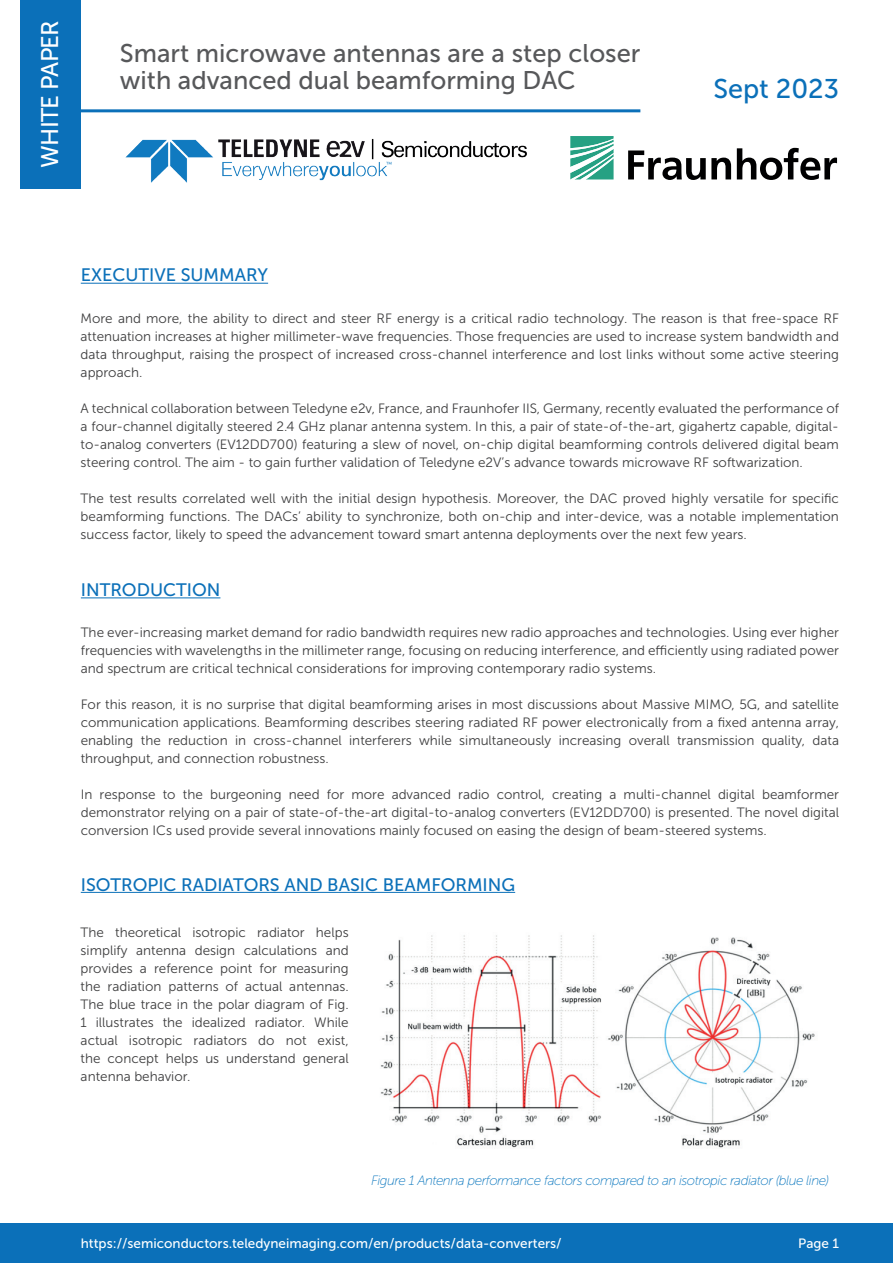
<style>
.page{position:relative;width:893px;height:1263px;background:#fff}
.page>*{position:absolute;margin:0;border:0;box-sizing:border-box;transform-origin:0 0}
.t1{font:27px "Museo Sans 500";color:#0b70b9}
.t2{font:25.5px/27px "Museo Sans 500";color:#57585a}
.t3{font:24px "Museo Sans 500";letter-spacing:-.03em;color:#fff}
.t4{font:18px "Museo Sans 500";color:#0b70b9}
.t5{font:13.5px/18px "Museo Sans 300";color:#3e3e3f;text-align:justify}
.t6{font:13.5px "Museo Sans 500";color:#fff}
.t7{font:italic 13.5px "Museo Sans 100";letter-spacing:-.04em;color:#107ac0}
</style>
<div class="page">
<div style="left:20px;top:0;width:61px;height:188px;background:#0b70b9"></div>
<hr style="left:56px;top:109px;width:584px;height:3px;background:#0b70b9">
<div style="left:0;top:1223px;width:893px;height:40px;background:#0b70b9"></div>
<img style="left:125px;top:138px;width:402px;height:45px">
<hr style="left:81px;top:283px;width:187px;height:1px;background:#0b70b9">
<hr style="left:81px;top:597px;width:139px;height:1px;background:#0b70b9">
<hr style="left:81px;top:892px;width:434px;height:1px;background:#0b70b9">
<svg style="left:570px;top:136px;width:44px;height:43px"></svg>
<svg style="left:628px;top:148px;width:209px;height:32px"></svg>
<img style="left:380px;top:935px;width:435px;height:214px">
<h3 class="t3" style="left:37px;top:168px;width:149px;rotate:-90deg">WHITE PAPER</h3>
<h2 class="t2" style="left:120px;top:40px;width:522px">Smart microwave antennas are a step closer with advanced dual beamforming DAC</h2>
<h1 class="t1" style="left:713px;top:74px;width:127px">Sept 2023</h1>
<h3 class="t4" style="left:81px;top:265px;width:189px">EXECUTIVE SUMMARY</h3>
<p class="t5" style="left:81px;top:309px;width:760px">More and more, the ability to direct and steer RF energy is a critical radio technology. The reason is that free-space RF attenuation increases at higher millimeter-wave frequencies. Those frequencies are used to increase system bandwidth and data throughput, raising the prospect of increased cross-channel interference and lost links without some active steering approach.</p>
<p class="t5" style="left:81px;top:399px;width:760px">A technical collaboration between Teledyne e2v, France, and Fraunhofer IIS, Germany, recently evaluated the performance of a four-channel digitally steered 2.4 GHz planar antenna system. In this, a pair of state-of-the-art, gigahertz capable, digital&shy;to-analog converters (EV12DD700) featuring a slew of novel, on-chip digital beamforming controls delivered digital beam steering control. The aim - to gain further validation of Teledyne e2V’s advance towards microwave RF softwarization.</p>
<p class="t5" style="left:81px;top:489px;width:760px">The test results correlated well with the initial design hypothesis. Moreover, the DAC proved highly versatile for specific beamforming functions. The DACs’ ability to synchronize, both on-chip and inter-device, was a notable implementation success factor, likely to speed the advancement toward smart antenna deployments over the next few years.</p>
<h3 class="t4" style="left:81px;top:580px;width:141px">INTRODUCTION</h3>
<p class="t5" style="left:81px;top:624px;width:760px">The ever-increasing market demand for radio bandwidth requires new radio approaches and technologies. Using ever higher frequencies with wavelengths in the millimeter range, focusing on reducing interference, and efficiently using radiated power and spectrum are critical technical considerations for improving contemporary radio systems.</p>
<p class="t5" style="left:81px;top:696px;width:760px">For this reason, it is no surprise that digital beamforming arises in most discussions about Massive MIMO, 5G, and satellite communication applications. Beamforming describes steering radiated RF power electronically from a fixed antenna array, enabling the reduction in cross-channel interferers while simultaneously increasing overall transmission quality, data throughput, and connection robustness.</p>
<p class="t5" style="left:81px;top:786px;width:760px">In response to the burgeoning need for more advanced radio control, creating a multi-channel digital beamformer demonstrator relying on a pair of state-of-the-art digital-to-analog converters (EV12DD700) is presented. The novel digital conversion ICs used provide several innovations mainly focused on easing the design of beam-steered systems.</p>
<h3 class="t4" style="left:81px;top:874px;width:436px">ISOTROPIC RADIATORS AND BASIC BEAMFORMING</h3>
<p class="t5" style="left:81px;top:923px;width:270px">The theoretical isotropic radiator helps simplify antenna design calculations and provides a reference point for measuring the radiation patterns of actual antennas.<br>The blue trace in the polar diagram of Fig.<br>1 illustrates the idealized radiator. While actual isotropic radiators do not exist, the concept helps us understand general antenna behavior.</p>
<p class="t7" style="left:371px;top:1173px;width:460px">Figure 1 Antenna performance factors compared to an isotropic radiator (blue line)</p>
<p class="t6" style="left:81px;top:1235px;width:482px">https://semiconductors.teledyneimaging.com/en/products/data-converters/</p>
<p class="t6" style="left:798px;top:1235px;width:42px">Page 1</p>
</div>
